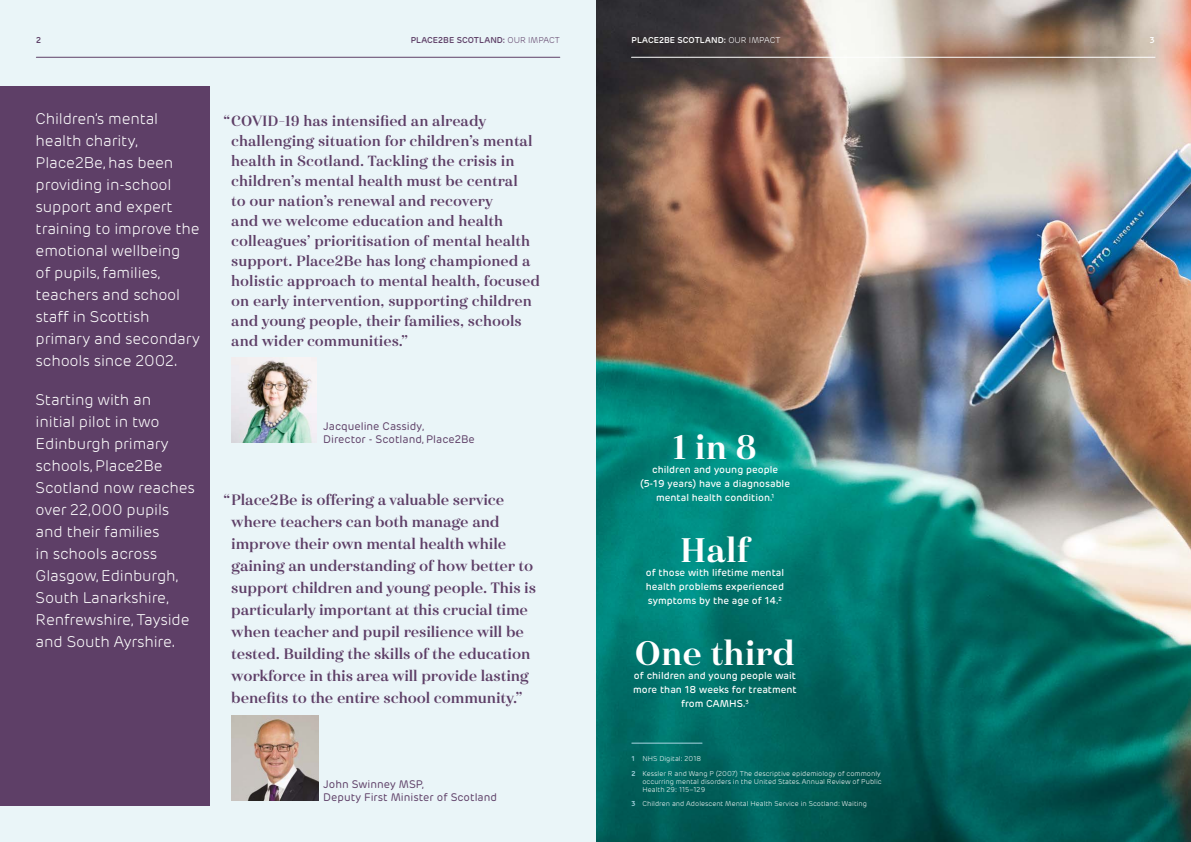
<style>
.page{position:relative;width:1191px;height:842px;background:#fff}
.page>*{position:absolute;margin:0;border:0;box-sizing:border-box;transform-origin:0 0}
.t1{font:34px "Haboro Nor Bol";color:#fff}
.t2{font:300 15.5px/22px "Rubrik New";letter-spacing:-.01em;color:#fff}
.t3{font:15px/22px "Haboro Nor Dem";letter-spacing:-.01em;color:#5e3f67}
.t4{font:14.7px/20px "Haboro Nor Dem";color:#5e3f67}
.t5{font:11px/13.2px "Rubrik New";color:#5e3f67}
.t6{font:500 10px/14px "Rubrik New";color:#fff;text-align:center}
.t7{font:600 8.5px "Rubrik New";color:#5e3f67}
.t8{font:600 8.5px "Rubrik New";color:#fff}
.t9{font:300 7px/14.1px "Rubrik New";color:#fff}
.s1{font-weight:300}
.s2{font-size:15px}
.s3{font-weight:600;color:#aad6e3}
</style>
<div class="page">
<img style="left:596px;top:0;width:595px;height:842px">
<div style="left:0;top:0;width:595px;height:842px;background:#eaf5f8"></div>
<div style="left:0;top:86px;width:210px;height:720px;background:#5e3f67"></div>
<hr style="left:631px;top:57px;width:524px;height:1px;background:#fff">
<hr style="left:36px;top:57px;width:524px;height:1px;background:#5e3f67">
<hr style="left:631px;top:743px;width:71px;height:1px;background:#aad6e3">
<img style="left:232px;top:358px;width:85px;height:85px">
<img style="left:232px;top:716px;width:86px;height:85px">
<p class="t7" style="left:36px;top:35px;width:7px">2</p>
<p class="t7" style="left:411px;top:35px;width:150px">PLACE2BE SCOTLAND: <span class="s1">OUR IMPACT</span></p>
<p class="t8" style="left:631px;top:35px;width:150px">PLACE2BE SCOTLAND: <span class="s1">OUR IMPACT</span></p>
<p class="t8" style="left:1149px;top:35px;width:7px">3</p>
<p class="t2" style="left:36px;top:108px;width:166px">Children’s mental health charity,<br>Place2Be, has been providing in-school support and expert training to improve the emotional wellbeing<br>of pupils, families, teachers and school staff in Scottish primary and secondary schools since 2002.</p>
<p class="t2" style="left:36px;top:389px;width:161px">Starting with an<br>initial pilot in two<br>Edinburgh primary schools, Place2Be<br>Scotland now reaches over 22,000 pupils and their families<br>in schools across<br>Glasgow, Edinburgh,<br>South Lanarkshire,<br>Renfrewshire, Tayside and South Ayrshire.</p>
<p class="t4" style="left:231px;top:111px;width:310px;text-indent:-8px"><span class="s2">“</span>COVID-19 has intensified an already challenging situation for children’s mental health in Scotland. Tackling the crisis in children’s mental health must be central<br>to our nation’s renewal and recovery<br>and we welcome education and health colleagues’ prioritisation of mental health support. Place2Be has long championed a holistic approach to mental health, focused on early intervention, supporting children and young people, their families, schools and wider communities.”</p>
<p class="t5" style="left:323px;top:419px;width:153px">Jacqueline Cassidy,<br>Director - Scotland, Place2Be</p>
<p class="t3" style="left:231px;top:489px;width:306px;text-indent:-8px">“Place2Be is offering a valuable service where teachers can both manage and improve their own mental health while gaining an understanding of how better to support children and young people. This is particularly important at this crucial time when teacher and pupil resilience will be tested. Building the skills of the education workforce in this area will provide lasting benefits to the entire school community.”</p>
<p class="t5" style="left:323px;top:777px;width:175px">John Swinney MSP,<br>Deputy First Minister of Scotland</p>
<h1 class="t1" style="left:673px;top:425px;width:85px">1 in 8</h1>
<p class="t6" style="left:640px;top:463px;width:151px">children and young people (5-19 years) have a diagnosable mental health condition.<sup>1</sup></p>
<h1 class="t1" style="left:680px;top:528px;width:71px">Half</h1>
<p class="t6" style="left:645px;top:566px;width:140px;text-align:justify">of those with lifetime mental health problems experienced symptoms by the age of 14.<sup>2</sup></p>
<h1 class="t1" style="left:635px;top:631px;width:161px">One third</h1>
<p class="t6" style="left:633px;top:669px;width:165px">of children and young people wait more than 18 weeks for treatment from CAMHS.<sup>3</sup></p>
<p class="t9" style="left:631px;top:752px;width:251px"><span class="s3">1</span> NHS Digital: 2018<br><span class="s3">2</span> Kessler R and Wang P (2007) The descriptive epidemiology of commonly</p>
<p class="t9" style="left:642px;top:777px;width:241px;line-height:8.4px">occurring mental disorders in the United States. Annual Review of Public<br>Health 29: 115–129</p>
<p class="t9" style="left:631px;top:797px;width:237px"><span class="s3">3</span> Children and Adolescent Mental Health Service in Scotland: Waiting</p>
</div>
